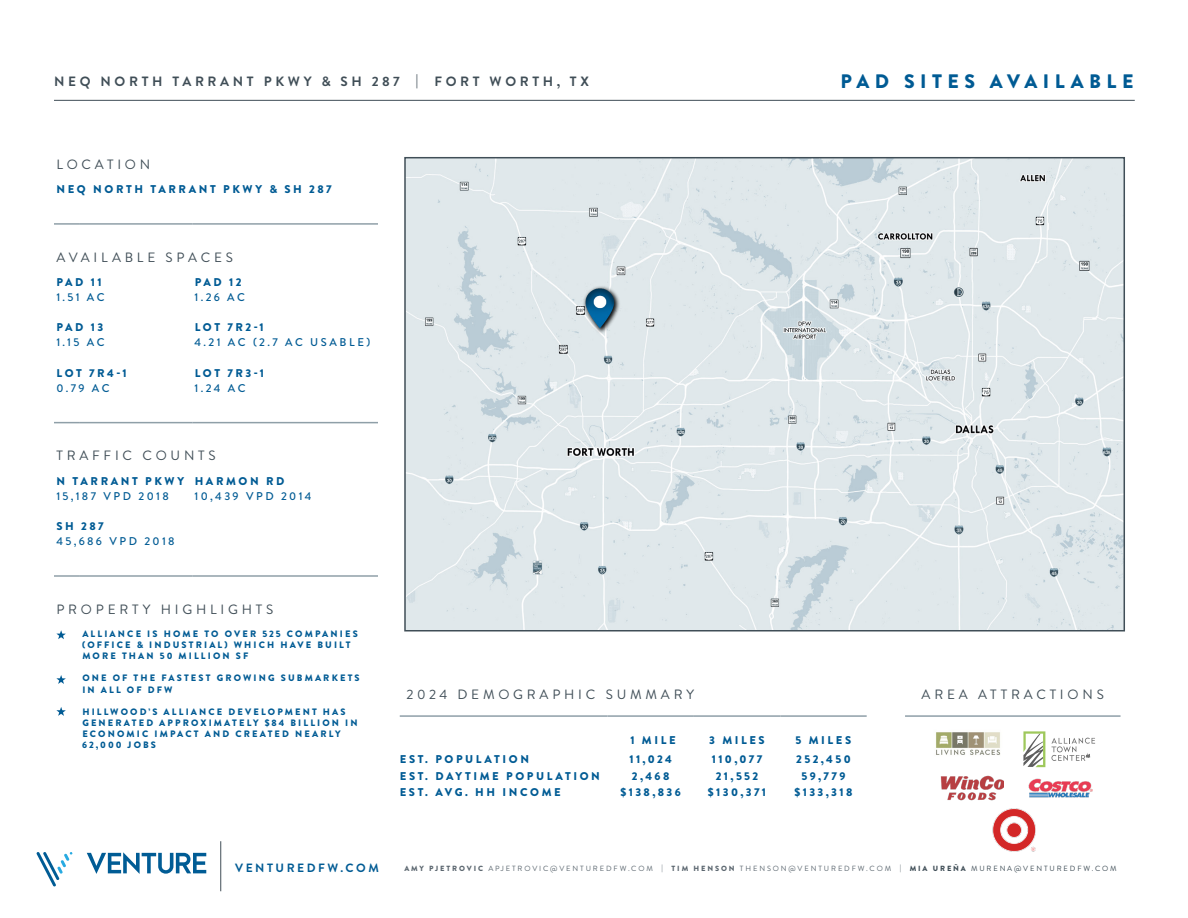
<style>
.page{position:relative;width:1188px;height:918px;background:#fff}
.page>*{position:absolute;margin:0;border:0;box-sizing:border-box;transform-origin:0 0}
.t1{font:900 19.5px "Brandon Grotesque";letter-spacing:.28em;color:#005b94}
.t2{font:13.5px "Brandon Grotesque";letter-spacing:.28em;color:#404e57}
.t3{font:700 13.5px "Brandon Grotesque";letter-spacing:.27em;color:#404e57}
.t4{font:700 12px "Brandon Grotesque";letter-spacing:.21em;color:#005b94}
.t5{font:900 11.25px "Brandon Grotesque";letter-spacing:.23em;color:#005b94}
.t6{font:500 11.25px "Brandon Grotesque";letter-spacing:.21em;color:#005b94}
.t7{font:500 11.25px "Brandon Grotesque";letter-spacing:.23em;color:#005b94}
.t8{font:900 9.3px/11.1px "Brandon Grotesque";letter-spacing:.23em;color:#005b94}
.t9{font:7.5px "Brandon Grotesque";letter-spacing:.25em;color:#5b666f}
.s1{font-weight:900}
.s2{font-weight:900;color:#404e57}
.s3{color:#404e57}
</style>
<div class="page">
<hr style="left:54px;top:100px;width:1081px;height:1px;background:#404e57">
<img style="left:407px;top:160px;width:715px;height:469px">
<div style="left:404px;top:157px;width:721px;height:475px;border:2px solid #404e57"></div>
<img style="left:580px;top:280px;width:41px;height:55px">
<img style="left:936px;top:732px;width:65px;height:23px">
<img style="left:992px;top:808px;width:44px;height:44px">
<svg style="left:1023px;top:731px;width:22px;height:36px"></svg>
<svg style="left:1051px;top:738px;width:44px;height:23px"></svg>
<hr style="left:220px;top:841px;width:1px;height:50px;background:#404e57">
<svg style="left:37px;top:852px;width:36px;height:34px"></svg>
<svg style="left:87px;top:852px;width:119px;height:22px"></svg>
<hr style="left:54px;top:223px;width:26px;height:2px;background:#8f9fa8">
<hr style="left:80px;top:223px;width:112px;height:2px;background:#8f9fa8">
<hr style="left:192px;top:223px;width:186px;height:2px;background:#8f9fa8">
<hr style="left:54px;top:575px;width:26px;height:2px;background:#8f9fa8">
<hr style="left:80px;top:575px;width:112px;height:2px;background:#8f9fa8">
<hr style="left:192px;top:575px;width:186px;height:2px;background:#8f9fa8">
<svg style="left:54px;top:422px;width:26px;height:1px"></svg>
<hr style="left:80px;top:422px;width:112px;height:1px;background:#8f9fa8">
<hr style="left:192px;top:422px;width:186px;height:1px;background:#8f9fa8">
<svg style="left:56px;top:630px;width:10px;height:9px"></svg>
<svg style="left:56px;top:675px;width:10px;height:9px"></svg>
<hr style="left:400px;top:715px;width:208px;height:2px;background:#8f9fa8">
<hr style="left:608px;top:715px;width:86px;height:2px;background:#8f9fa8">
<hr style="left:694px;top:715px;width:86px;height:2px;background:#8f9fa8">
<hr style="left:780px;top:715px;width:87px;height:2px;background:#8f9fa8">
<hr style="left:905px;top:715px;width:216px;height:2px;background:#8f9fa8">
<img style="left:1029px;top:779px;width:64px;height:18px">
<img style="left:940px;top:775px;width:64px;height:26px">
<svg style="left:56px;top:707px;width:10px;height:9px"></svg>
<h2 class="t3" style="left:54px;top:72px;width:536px">NEQ NORTH TARRANT PKWY &amp; SH 287 | FORT WORTH, TX</h2>
<h2 class="t2" style="left:56px;top:155px;width:95px">LOCATION</h2>
<p class="t5" style="left:56px;top:181px;width:277px">NEQ NORTH TARRANT PKWY &amp; SH 287</p>
<h2 class="t2" style="left:56px;top:248px;width:178px">AVAILABLE SPACES</h2>
<p class="t5" style="left:56px;top:274px;width:47px">PAD 11</p>
<p class="t5" style="left:195px;top:274px;width:48px">PAD 12</p>
<p class="t6" style="left:56px;top:289px;width:50px">1.51 AC</p>
<p class="t6" style="left:195px;top:289px;width:52px">1.26 AC</p>
<p class="t5" style="left:56px;top:320px;width:48px">PAD 13</p>
<p class="t5" style="left:195px;top:320px;width:71px">LOT 7R2-1</p>
<p class="t6" style="left:56px;top:335px;width:50px">1.15 AC</p>
<p class="t7" style="left:195px;top:335px;width:177px">4.21 AC (2.7 AC USABLE)</p>
<p class="t5" style="left:56px;top:365px;width:72px">LOT 7R4-1</p>
<p class="t5" style="left:195px;top:365px;width:71px">LOT 7R3-1</p>
<p class="t6" style="left:56px;top:380px;width:55px">0.79 AC</p>
<p class="t6" style="left:195px;top:380px;width:53px">1.24 AC</p>
<h2 class="t2" style="left:56px;top:446px;width:161px">TRAFFIC COUNTS</h2>
<p class="t5" style="left:56px;top:473px;width:230px">N TARRANT PKWY HARMON RD</p>
<p class="t6" style="left:56px;top:488px;width:114px">15,187 VPD 2018</p>
<p class="t6" style="left:195px;top:488px;width:118px">10,439 VPD 2014</p>
<p class="t5" style="left:56px;top:518px;width:49px">SH 287</p>
<p class="t6" style="left:56px;top:534px;width:120px">45,686 VPD 2018</p>
<h1 class="t1" style="left:840px;top:67px;width:295px">PAD SITES AVAILABLE</h1>
<h2 class="t2" style="left:56px;top:600px;width:218px">PROPERTY HIGHLIGHTS</h2>
<p class="t8" style="left:82px;top:628px;width:277px">ALLIANCE IS HOME TO OVER 525 COMPANIES (OFFICE &amp; INDUSTRIAL) WHICH HAVE BUILT<br>MORE THAN 50 MILLION SF</p>
<p class="t8" style="left:82px;top:673px;width:279px">ONE OF THE FASTEST GROWING SUBMARKETS<br>IN ALL OF DFW</p>
<p class="t8" style="left:82px;top:706px;width:277px">HILLWOOD’S ALLIANCE DEVELOPMENT HAS<br>GENERATED APPROXIMATELY $84 BILLION IN<br>ECONOMIC IMPACT AND CREATED NEARLY<br>62,000 JOBS</p>
<h2 class="t2" style="left:407px;top:685px;width:289px">2024 DEMOGRAPHIC SUMMARY</h2>
<h2 class="t2" style="left:922px;top:685px;width:184px">AREA ATTRACTIONS</h2>
<p class="t5" style="left:630px;top:732px;width:47px">1 MILE</p>
<p class="t5" style="left:709px;top:732px;width:57px">3 MILES</p>
<p class="t5" style="left:796px;top:732px;width:57px">5 MILES</p>
<p class="t5" style="left:400px;top:752px;width:131px">EST. POPULATION</p>
<p class="t5" style="left:629px;top:752px;width:44px">11,024</p>
<p class="t5" style="left:712px;top:752px;width:52px">110,077</p>
<p class="t5" style="left:796px;top:752px;width:56px">252,450</p>
<p class="t5" style="left:400px;top:768px;width:202px">EST. DAYTIME POPULATION</p>
<p class="t5" style="left:632px;top:768px;width:39px">2,468</p>
<p class="t5" style="left:716px;top:768px;width:44px">21,552</p>
<p class="t5" style="left:801px;top:768px;width:46px">59,779</p>
<p class="t5" style="left:400px;top:784px;width:162px">EST. AVG. HH INCOME</p>
<p class="t5" style="left:621px;top:784px;width:62px">$138,836</p>
<p class="t5" style="left:708px;top:784px;width:60px">$130,371</p>
<p class="t5" style="left:795px;top:784px;width:59px">$133,318</p>
<p class="t4" style="left:235px;top:860px;width:145px">VENTUREDFW.COM</p>
<p class="t9" style="left:404px;top:864px;width:714px"><span class="s1">AMY PJETROVIC</span> APJETROVIC@VENTUREDFW.COM | <span class="s1">TIM HENSON</span> THENSON@VENTUREDFW.COM | <span class="s2">MIA UREÑA</span> <span class="s3">MURENA@VENTUREDFW.COM</span></p>
</div>
